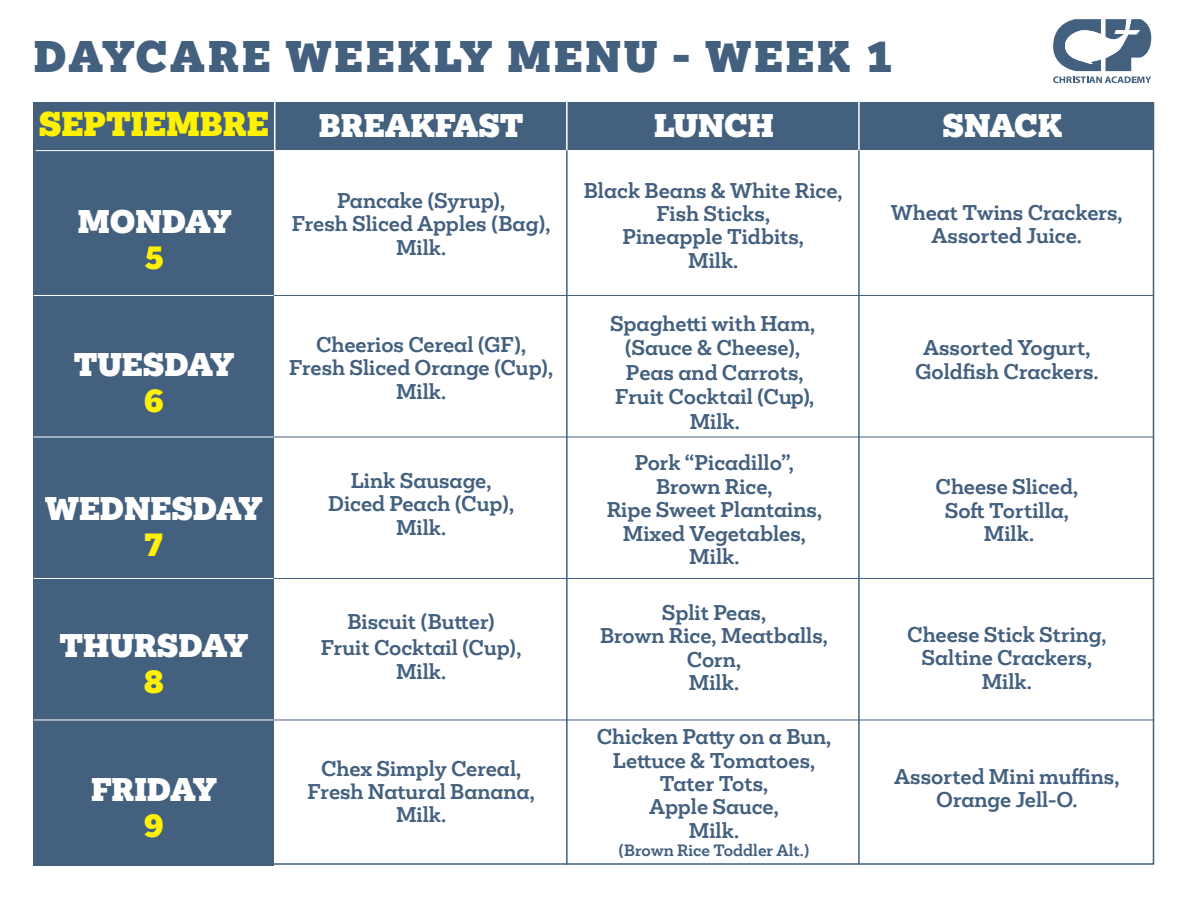
<style>
.page{position:relative;width:1188px;height:918px;background:#fff}
.page>*{position:absolute;margin:0;border:0;box-sizing:border-box;transform-origin:0 0}
.t1{font:900 40.5px "Mokoko";letter-spacing:.08em;color:#43607f}
.t2{font:900 31.5px "Mokoko";color:#fff101}
.t3{font:900 30px/36px "Mokoko";color:#fff;text-align:center}
.t4{font:700 19.5px/23.4px "Mokoko";color:#43607f;text-align:center}
.t5{font:700 15px "Mokoko";color:#43607f}
.s1{color:#fff101}
</style>
<div class="page">
<div style="left:34px;top:103px;width:1120px;height:47px;background:#43607f"></div>
<div style="left:34px;top:103px;width:240px;height:763px;background:#43607f"></div>
<svg style="left:1053px;top:19px;width:98px;height:64px"></svg>
<hr style="left:34px;top:295px;width:240px;height:1px;background:#fff">
<hr style="left:36px;top:150px;width:240px;height:1px;background:#fff">
<hr style="left:34px;top:437px;width:240px;height:1px;background:#fff">
<hr style="left:34px;top:578px;width:240px;height:1px;background:#fff">
<hr style="left:34px;top:720px;width:240px;height:1px;background:#fff">
<hr style="left:274px;top:295px;width:880px;height:1px;background:#43607f">
<hr style="left:274px;top:437px;width:880px;height:1px;background:#43607f">
<hr style="left:274px;top:578px;width:880px;height:1px;background:#43607f">
<hr style="left:274px;top:720px;width:880px;height:1px;background:#43607f">
<hr style="left:274px;top:98px;width:1px;height:60px;background:#fff">
<hr style="left:566px;top:98px;width:2px;height:60px;background:#fff">
<hr style="left:858px;top:98px;width:2px;height:60px;background:#fff">
<hr style="left:566px;top:150px;width:2px;height:715px;background:#43607f">
<hr style="left:858px;top:150px;width:2px;height:715px;background:#43607f">
<p class="t1" style="left:34px;top:30px;width:861px">DAYCARE WEEKLY MENU - WEEK 1</p>
<p class="t2" style="left:39px;top:103px;width:231px">SEPTIEMBRE</p>
<p class="t3" style="left:78px;top:204px;width:155px">MONDAY<br><span class="s1">5</span></p>
<p class="t3" style="left:74px;top:347px;width:162px">TUESDAY<br><span class="s1">6</span></p>
<p class="t3" style="left:45px;top:491px;width:219px">WEDNESDAY<br><span class="s1">7</span></p>
<p class="t3" style="left:60px;top:629px;width:190px">THURSDAY<br><span class="s1">8</span></p>
<p class="t3" style="left:91px;top:773px;width:127px">FRIDAY<br><span class="s1">9</span></p>
<h3 class="t3" style="left:319px;top:108px;width:206px">BREAKFAST</h3>
<h3 class="t3" style="left:654px;top:108px;width:121px">LUNCH</h3>
<h3 class="t3" style="left:943px;top:108px;width:121px">SNACK</h3>
<p class="t4" style="left:292px;top:189px;width:260px">Pancake (Syrup),<br>Fresh Sliced Apples (Bag),<br>Milk.</p>
<p class="t4" style="left:289px;top:333px;width:266px">Cheerios Cereal (GF),<br>Fresh Sliced Orange (Cup),</p>
<p class="t4" style="left:396px;top:380px;width:52px">Milk.</p>
<p class="t4" style="left:351px;top:469px;width:142px">Link Sausage,</p>
<p class="t4" style="left:328px;top:492px;width:188px">Diced Peach (Cup),<br>Milk.</p>
<p class="t4" style="left:347px;top:610px;width:149px">Biscuit (Butter)</p>
<p class="t4" style="left:321px;top:636px;width:202px">Fruit Cocktail (Cup),<br>Milk.</p>
<p class="t4" style="left:308px;top:757px;width:229px">Chex Simply Cereal,<br>Fresh Natural Banana,</p>
<p class="t4" style="left:396px;top:803px;width:52px">Milk.</p>
<p class="t4" style="left:584px;top:179px;width:260px">Black Beans &amp; White Rice,<br>Fish Sticks,</p>
<p class="t4" style="left:623px;top:225px;width:183px">Pineapple Tidbits,</p>
<p class="t4" style="left:688px;top:249px;width:52px">Milk.</p>
<p class="t4" style="left:610px;top:312px;width:207px;line-height:24.5px">Spaghetti with Ham, (Sauce &amp; Cheese),<br>Peas and Carrots,<br>Fruit Cocktail (Cup),<br>Milk.</p>
<p class="t4" style="left:607px;top:451px;width:217px">Pork “Picadillo”,<br>Brown Rice,<br>Ripe Sweet Plantains,<br>Mixed Vegetables,</p>
<p class="t4" style="left:689px;top:545px;width:52px">Milk.</p>
<p class="t4" style="left:600px;top:601px;width:229px">Split Peas,<br>Brown Rice, Meatballs,<br>Corn,<br>Milk.</p>
<p class="t4" style="left:597px;top:725px;width:236px">Chicken Patty on a Bun,<br>Lettuce &amp; Tomatoes,<br>Tater Tots,<br>Apple Sauce,<br>Milk.</p>
<p class="t5" style="left:619px;top:840px;width:192px">(Brown Rice Toddler Alt.)</p>
<p class="t4" style="left:891px;top:201px;width:233px">Wheat Twins Crackers,<br>Assorted Juice.</p>
<p class="t4" style="left:915px;top:336px;width:185px">Assorted Yogurt,<br>Goldfish Crackers.</p>
<p class="t4" style="left:936px;top:476px;width:144px">Cheese Sliced,</p>
<p class="t4" style="left:945px;top:499px;width:126px">Soft Tortilla,</p>
<p class="t4" style="left:984px;top:522px;width:52px">Milk.</p>
<p class="t4" style="left:907px;top:623px;width:201px">Cheese Stick String,<br>Saltine Crackers,</p>
<p class="t4" style="left:982px;top:670px;width:52px">Milk.</p>
<p class="t4" style="left:894px;top:765px;width:227px">Assorted Mini muffins,<br>Orange Jell-O.</p>
</div>
